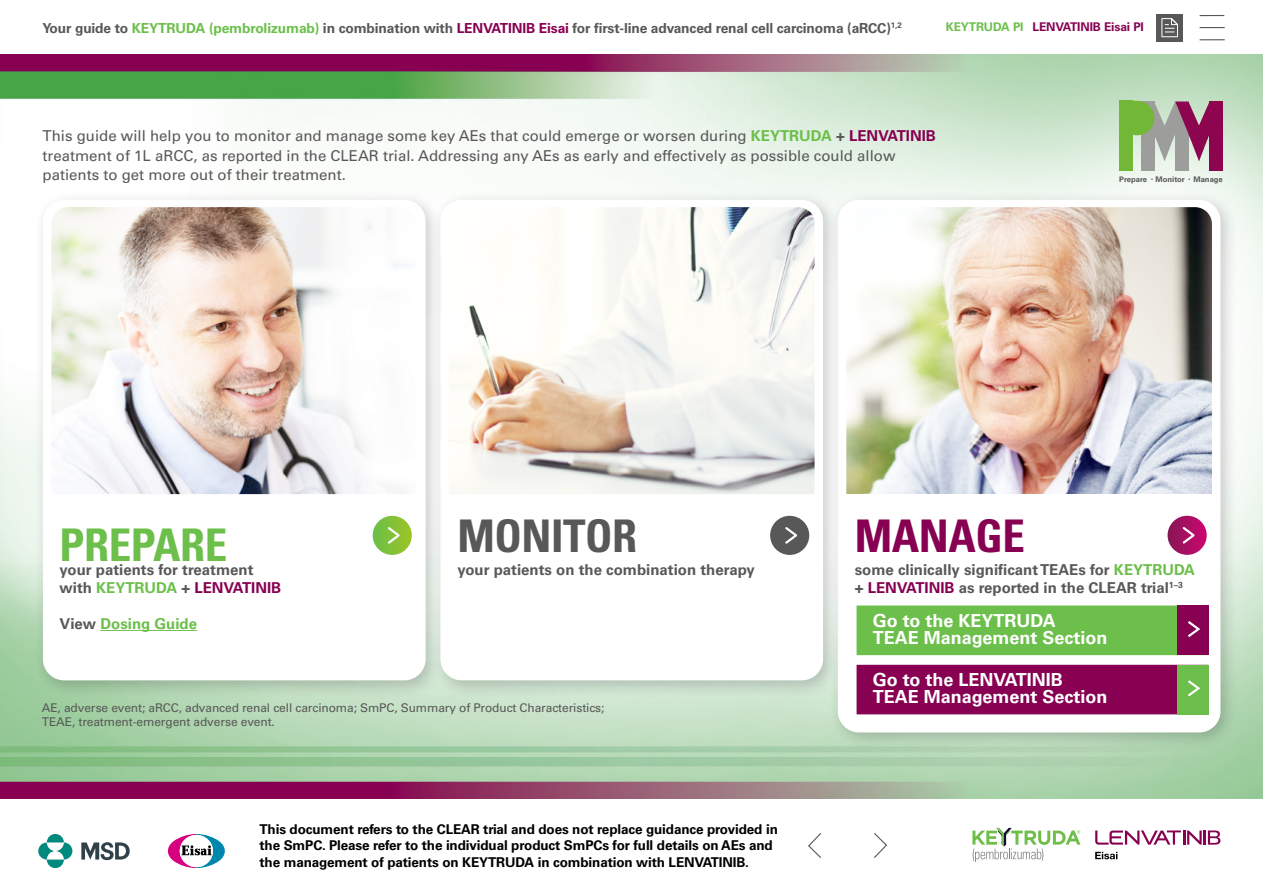
<style>
.page{position:relative;width:1263px;height:893px;background:#fff}
.page>*{position:absolute;margin:0;border:0;box-sizing:border-box;transform-origin:0 0}
.t1{font:700 condensed 45px "Univers LT Std";letter-spacing:-.01em;color:#585858}
.t2{font:700 condensed 45px "Univers LT Std";letter-spacing:-.01em;color:#6bbf4a}
.t3{font:700 condensed 45px "Univers LT Std";letter-spacing:-.01em;color:#870052}
.t4{font:700 18px/16.5px "Univers LT Std";color:#fff}
.t5{font:15px/19.5px "Univers LT Std";color:#585858}
.t6{font:700 15px/18px "Univers LT Std";color:#585858}
.t7{font:700 15px "Univers LT Std";color:#870052}
.t8{font:700 15px "Univers LT Std";color:#6bbf4a}
.t9{font:700 13.8px "Univers LT Std";letter-spacing:-.01em;color:#585858}
.t10{font:700 13.5px/16.2px "Univers LT Std";letter-spacing:-.01em;color:#000}
.t11{font:12px/14.4px "Univers LT Std";letter-spacing:-.01em;color:#585858}
.t12{font:700 12px "Univers LT Std";letter-spacing:-.01em;color:#870052}
.t13{font:700 7.65px "Univers LT Std";color:#575756}
.s1{color:#6bbf4a}
.s2{color:#870052}
.s3{font-weight:700;color:#6bbf4a}
.s4{font-weight:700}
.s5{font-weight:700;color:#870052}
.s6{color:#585858}
</style>
<div class="page">
<svg style="left:38px;top:834px;width:34px;height:34px"></svg>
<svg style="left:81px;top:842px;width:49px;height:18px"></svg>
<svg style="left:168px;top:834px;width:57px;height:34px"></svg>
<img style="left:0;top:55px;width:1263px;height:743px">
<svg style="left:972px;top:828px;width:108px;height:34px"></svg>
<svg style="left:1095px;top:852px;width:22px;height:7px"></svg>
<svg style="left:1095px;top:830px;width:125px;height:15px"></svg>
<div style="left:828px;top:190px;width:410px;height:561px;background:#000;opacity:.2"></div>
<div style="left:838px;top:200px;width:382px;height:532px;background:#fff;border-radius:21px"></div>
<img style="left:846px;top:207px;width:366px;height:287px">
<svg style="left:1167px;top:516px;width:40px;height:39px"></svg>
<svg style="left:1181px;top:525px;width:16px;height:21px"></svg>
<div style="left:431px;top:190px;width:410px;height:509px;background:#000;opacity:.2"></div>
<div style="left:440px;top:200px;width:383px;height:480px;background:#fff;border-radius:21px"></div>
<img style="left:449px;top:207px;width:365px;height:287px">
<div style="left:770px;top:516px;width:39px;height:39px;background:#585858;border-radius:50%"></div>
<svg style="left:785px;top:527px;width:13px;height:17px"></svg>
<div style="left:33px;top:190px;width:411px;height:509px;background:#000;opacity:.2"></div>
<div style="left:43px;top:200px;width:383px;height:480px;background:#fff;border-radius:21px"></div>
<hr style="left:100px;top:630px;width:97px;height:1px;background:#6bbf4a">
<div style="left:1120px;top:101px;width:13px;height:70px;background:#73b736"></div>
<div style="left:1141px;top:102px;width:13px;height:69px;background:#9d9d9c"></div>
<div style="left:1175px;top:102px;width:13px;height:69px;background:#9d9d9c"></div>
<div style="left:1209px;top:102px;width:13px;height:69px;background:#8d044f"></div>
<svg style="left:1117px;top:101px;width:105px;height:60px"></svg>
<div style="left:856px;top:665px;width:352px;height:49px;background:#870052"></div>
<div style="left:1177px;top:665px;width:31px;height:49px;background:#6bbf4a"></div>
<svg style="left:1188px;top:680px;width:13px;height:17px"></svg>
<div style="left:856px;top:605px;width:352px;height:50px;background:#6bbf4a;border:1px solid #6bbf4a"></div>
<div style="left:1177px;top:605px;width:31px;height:50px;background:#870052"></div>
<svg style="left:1188px;top:621px;width:13px;height:17px"></svg>
<img style="left:51px;top:207px;width:354px;height:287px">
<div style="left:373px;top:516px;width:39px;height:39px;background:linear-gradient(to right,#6abf48,#9ec52a);border-radius:20px"></div>
<svg style="left:386px;top:525px;width:16px;height:21px"></svg>
<svg style="left:874px;top:833px;width:13px;height:25px"></svg>
<svg style="left:808px;top:833px;width:14px;height:25px"></svg>
<svg style="left:1199px;top:15px;width:25px;height:1px"></svg>
<svg style="left:1199px;top:39px;width:26px;height:1px"></svg>
<svg style="left:1199px;top:27px;width:26px;height:1px"></svg>
<div style="left:1156px;top:14px;width:27px;height:27px;background:#585858"></div>
<svg style="left:1161px;top:18px;width:17px;height:19px"></svg>
<p class="t9" style="left:43px;top:20px;width:861px">Your guide to <span class="s1">KEYTRUDA (pembrolizumab)</span> in combination with <span class="s2">LENVATINIB Eisai</span> for first-line advanced renal cell carcinoma (aRCC)<sup>1,2</sup></p>
<p class="t12" style="left:946px;top:20px;width:200px"><span class="s1">KEYTRUDA PI</span> LENVATINIB Eisai PI</p>
<p class="t5" style="left:43px;top:126px;width:895px">This guide will help you to monitor and manage some key AEs that could emerge or worsen during <span class="s3">KEYTRUDA</span> <span class="s4">+</span> <span class="s5">LENVATINIB </span>treatment of 1L aRCC, as reported in the CLEAR trial. Addressing any AEs as early and effectively as possible could allow patients to get more out of their treatment.</p>
<p class="t13" style="left:1119px;top:175px;width:105px">Prepare Monitor Manage</p>
<p class="t2" style="left:60px;top:517px;width:169px">PREPARE</p>
<p class="t1" style="left:457px;top:508px;width:181px">MONITOR</p>
<p class="t6" style="left:60px;top:561px;width:195px">your patients for treatment</p>
<p class="t6" style="left:457px;top:561px;width:299px">your patients on the combination therapy</p>
<p class="t7" style="left:60px;top:579px;width:223px"><span class="s6">with</span> <span class="s1">KEYTRUDA</span> <span class="s6">+</span> LENVATINIB</p>
<p class="t8" style="left:60px;top:615px;width:139px"><span class="s6">View</span> Dosing Guide</p>
<p class="t11" style="left:42px;top:700px;width:564px">AE, adverse event; aRCC, advanced renal cell carcinoma; SmPC, Summary of Product Characteristics;<br>TEAE, treatment-emergent adverse event.</p>
<p class="t10" style="left:260px;top:821px;width:520px">This document refers to the CLEAR trial and does not replace guidance provided in the SmPC. Please refer to the individual product SmPCs for full details on AEs and the management of patients on KEYTRUDA in combination with LENVATINIB.</p>
<p class="t3" style="left:855px;top:508px;width:172px">MANAGE</p>
<p class="t6" style="left:855px;top:561px;width:342px">some clinically significant TEAEs for <span class="s1">KEYTRUDA </span>+ <span class="s2">LENVATINIB</span> as reported in the CLEAR trial<sup>1–3</sup></p>
<p class="t4" style="left:873px;top:613px;width:236px">Go to the KEYTRUDA<br>TEAE Management Section</p>
<p class="t4" style="left:873px;top:672px;width:236px">Go to the LENVATINIB<br>TEAE Management Section</p>
</div>
